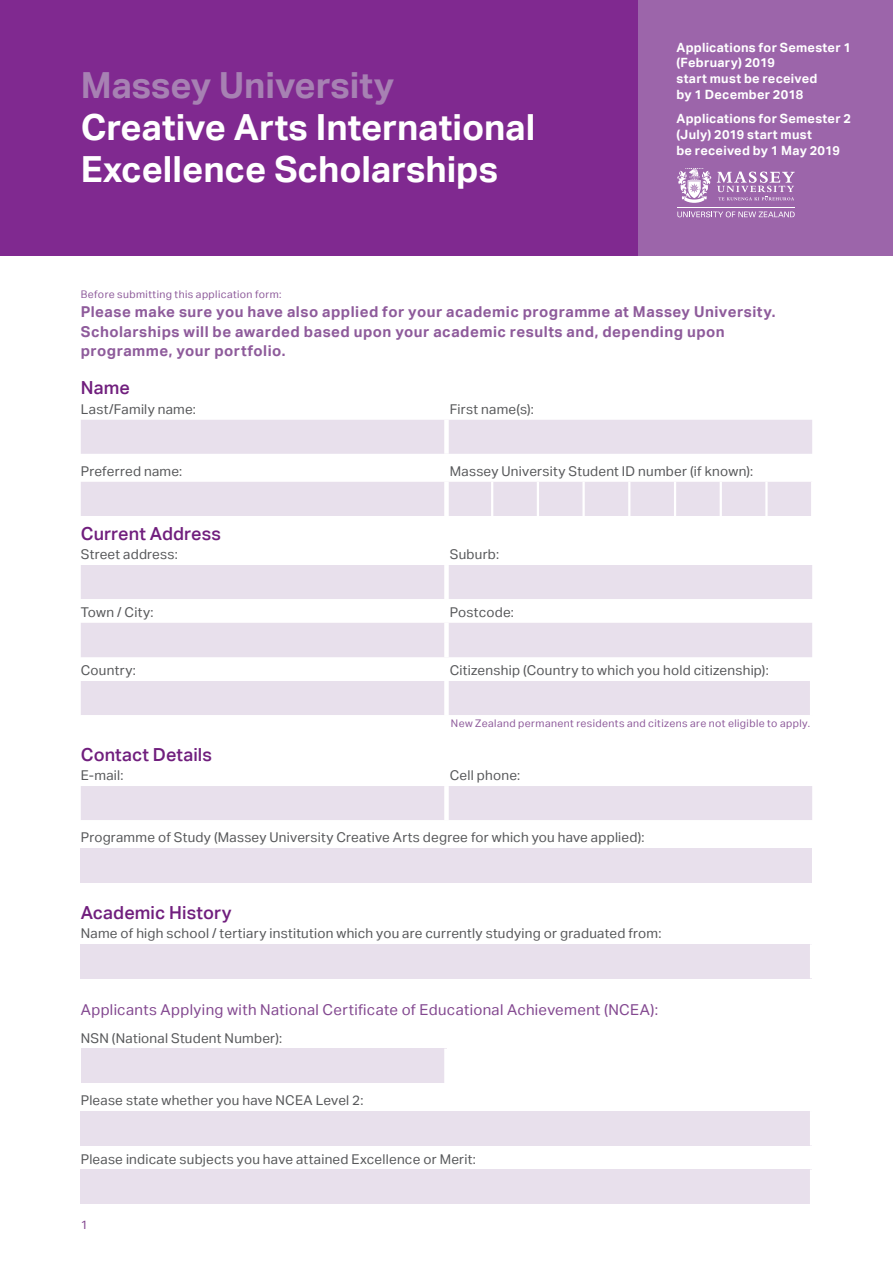
<style>
.page{position:relative;width:893px;height:1263px;background:#fff}
.page>*{position:absolute;margin:0;border:0;box-sizing:border-box;transform-origin:0 0}
.t1{font:700 36px/42px "Aktiv Grotesk";color:#fff}
.t2{font:700 36px "Aktiv Grotesk";color:#a781b3}
.t3{font:500 18px "Aktiv Grotesk";letter-spacing:.005em;color:#701e7d}
.t4{font:700 15px/19.5px "Aktiv Grotesk";letter-spacing:.035em;color:#8e5b9b}
.t5{font:15px "Aktiv Grotesk";letter-spacing:.025em;color:#834890}
.t6{font:13.5px "Aktiv Grotesk";letter-spacing:.02em;color:#57585a}
.t7{font:700 12.75px/15.8px "Aktiv Grotesk";letter-spacing:.02em;color:#fff}
.t8{font:12px "Aktiv Grotesk";color:#834890}
.t9{font:10.5px "Aktiv Grotesk";letter-spacing:.035em;color:#8e5b9b}
</style>
<div class="page">
<div style="left:0;top:0;width:639px;height:255px;background:#802990"></div>
<div style="left:81px;top:420px;width:731px;height:34px;background:#e8e0ec"></div>
<div style="left:444px;top:420px;width:5px;height:34px;background:#fff"></div>
<div style="left:81px;top:482px;width:730px;height:34px;background:#e8e0ec"></div>
<hr style="left:491px;top:482px;width:2px;height:34px;background:#fff">
<hr style="left:537px;top:482px;width:2px;height:34px;background:#fff">
<hr style="left:582px;top:482px;width:3px;height:34px;background:#fff">
<hr style="left:628px;top:482px;width:2px;height:34px;background:#fff">
<hr style="left:674px;top:482px;width:2px;height:34px;background:#fff">
<hr style="left:720px;top:482px;width:2px;height:34px;background:#fff">
<hr style="left:765px;top:482px;width:3px;height:34px;background:#fff">
<div style="left:444px;top:482px;width:5px;height:34px;background:#fff"></div>
<div style="left:81px;top:565px;width:731px;height:34px;background:#e8e0ec"></div>
<div style="left:444px;top:565px;width:5px;height:34px;background:#fff"></div>
<div style="left:81px;top:623px;width:731px;height:34px;background:#e8e0ec"></div>
<div style="left:444px;top:623px;width:5px;height:34px;background:#fff"></div>
<div style="left:81px;top:681px;width:729px;height:34px;background:#e8e0ec"></div>
<div style="left:444px;top:681px;width:5px;height:34px;background:#fff"></div>
<div style="left:81px;top:786px;width:731px;height:34px;background:#e8e0ec"></div>
<div style="left:444px;top:786px;width:5px;height:34px;background:#fff"></div>
<div style="left:81px;top:848px;width:731px;height:34px;background:#e8e0ec"></div>
<div style="left:81px;top:944px;width:731px;height:34px;background:#e8e0ec"></div>
<hr style="left:810px;top:944px;width:4px;height:34px;background:#fff">
<div style="left:81px;top:1048px;width:365px;height:35px;background:#e8e0ec"></div>
<div style="left:444px;top:1048px;width:5px;height:35px;background:#fff"></div>
<div style="left:81px;top:1111px;width:731px;height:34px;background:#e8e0ec"></div>
<hr style="left:810px;top:1111px;width:4px;height:34px;background:#fff">
<div style="left:81px;top:1169px;width:731px;height:35px;background:#e8e0ec"></div>
<hr style="left:810px;top:1169px;width:4px;height:35px;background:#fff">
<div style="left:638px;top:0;width:255px;height:255px;background:#9c65aa"></div>
<svg style="left:677px;top:211px;width:118px;height:6px"></svg>
<hr style="left:677px;top:207px;width:118px;height:1px;background:#fff">
<svg style="left:677px;top:168px;width:118px;height:35px"></svg>
<h1 class="t2" style="left:81px;top:63px;width:315px">Massey University</h1>
<h1 class="t1" style="left:81px;top:106px;width:456px">Creative Arts International<br>Excellence Scholarships</h1>
<p class="t7" style="left:676px;top:39px;width:176px">Applications for Semester 1 (February) 2019<br>start must be received<br>by 1 December 2018</p>
<p class="t7" style="left:676px;top:110px;width:176px">Applications for Semester 2 (July) 2019 start must<br>be received by 1 May 2019</p>
<p class="t9" style="left:81px;top:288px;width:202px">Before submitting this application form:</p>
<p class="t4" style="left:81px;top:302px;width:696px">Please make sure you have also applied for your academic programme at Massey University.<br>Scholarships will be awarded based upon your academic results and, depending upon programme, your portfolio.</p>
<h2 class="t3" style="left:81px;top:377px;width:51px">Name</h2>
<p class="t6" style="left:81px;top:401px;width:117px">Last/Family name:</p>
<p class="t6" style="left:450px;top:401px;width:86px">First name(s):</p>
<p class="t6" style="left:81px;top:463px;width:103px">Preferred name:</p>
<p class="t6" style="left:450px;top:463px;width:305px">Massey University Student ID number (if known):</p>
<h2 class="t3" style="left:81px;top:522px;width:142px">Current Address</h2>
<p class="t6" style="left:81px;top:546px;width:99px">Street address:</p>
<p class="t6" style="left:450px;top:546px;width:51px">Suburb:</p>
<p class="t6" style="left:81px;top:604px;width:74px">Town / City:</p>
<p class="t6" style="left:450px;top:604px;width:66px">Postcode:</p>
<p class="t6" style="left:81px;top:662px;width:57px">Country:</p>
<p class="t6" style="left:450px;top:662px;width:320px">Citizenship (Country to which you hold citizenship):</p>
<p class="t9" style="left:451px;top:717px;width:361px">New Zealand permanent residents and citizens are not eligible to apply.</p>
<h2 class="t3" style="left:81px;top:743px;width:133px">Contact Details</h2>
<p class="t6" style="left:81px;top:767px;width:44px">E-mail:</p>
<p class="t6" style="left:450px;top:767px;width:72px">Cell phone:</p>
<p class="t6" style="left:81px;top:829px;width:565px">Programme of Study (Massey University Creative Arts degree for which you have applied):</p>
<h2 class="t3" style="left:81px;top:901px;width:152px">Academic History</h2>
<p class="t6" style="left:81px;top:925px;width:582px">Name of high school / tertiary institution which you are currently studying or graduated from:</p>
<p class="t5" style="left:81px;top:1000px;width:579px">Applicants Applying with National Certificate of Educational Achievement (NCEA):</p>
<p class="t6" style="left:81px;top:1030px;width:203px">NSN (National Student Number):</p>
<p class="t6" style="left:81px;top:1092px;width:284px">Please state whether you have NCEA Level 2:</p>
<p class="t6" style="left:81px;top:1151px;width:397px">Please indicate subjects you have attained Excellence or Merit:</p>
<p class="t8" style="left:81px;top:1218px;width:9px">1</p>
</div>
